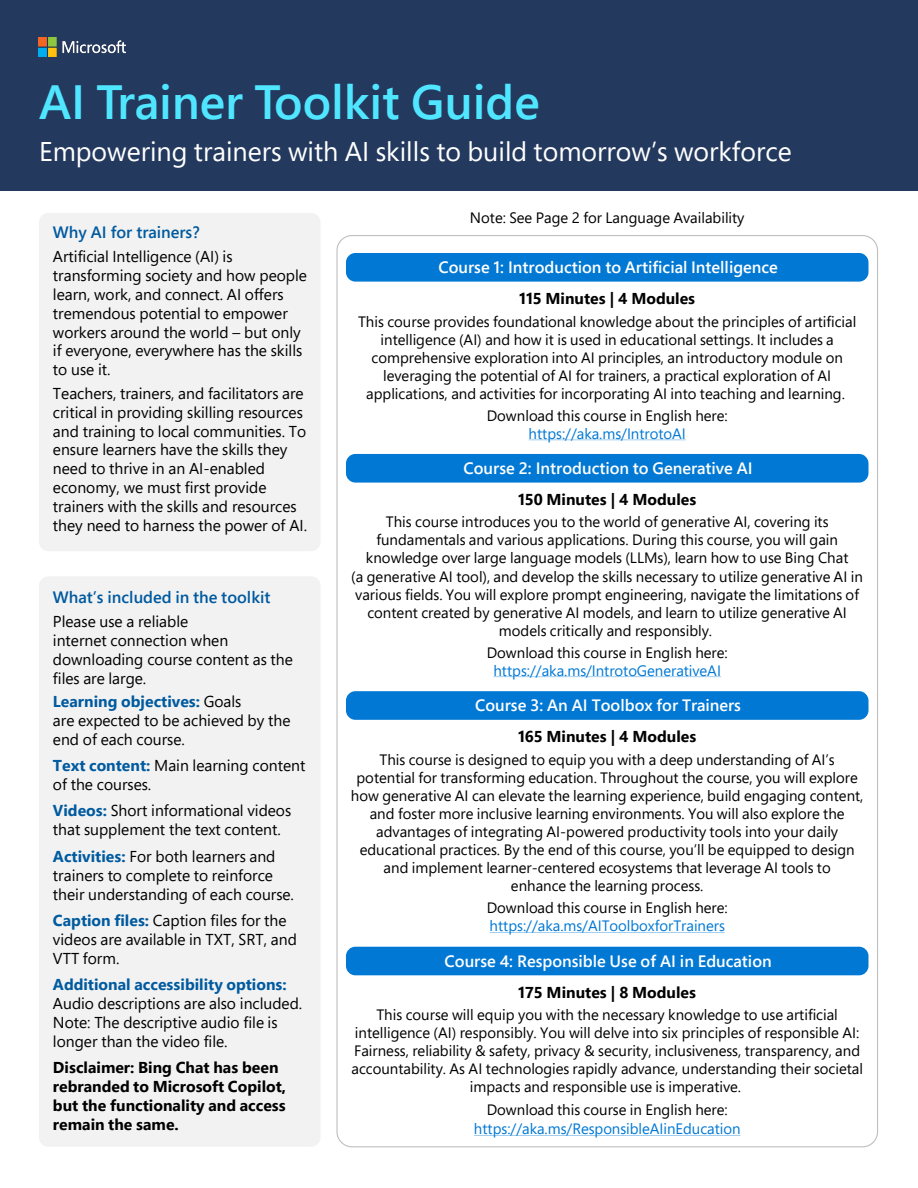
<style>
.page{position:relative;width:918px;height:1188px;background:#fff}
.page>*{position:absolute;margin:0;border:0;box-sizing:border-box;transform-origin:0 0}
.t1{font:600 48px "Segoe Pro";color:#50e6ff}
.t2{font:27px "Segoe Pro";color:#fff}
.t3{font:600 16.5px "Segoe Pro";color:#fff}
.t4{font:600 16.5px "Segoe Pro";color:#005a9f}
.t5{font:15.75px/18.9px "Segoe Pro";color:#000}
.t6{font:700 15.75px/18.9px "Segoe Pro";color:#000}
.t7{font:15px/18px "Segoe Pro";color:#000;text-align:center}
.t8{font:15px/18px "Segoe Pro";color:#0078d4;text-align:center}
.s1{font-weight:700;color:#005a9f}
.s2{color:#0078d4}
.s3{color:#000}
</style>
<div class="page">
<div style="left:0;top:0;width:918px;height:191px;background:#23395e"></div>
<div style="left:39px;top:213px;width:282px;height:338px;background:#f2f2f2;border-radius:9px"></div>
<div style="left:39px;top:576px;width:282px;height:571px;background:#f2f2f2;border-radius:9px"></div>
<div style="left:346px;top:454px;width:522px;height:29px;background:#0078d4;border-radius:9px"></div>
<div style="left:346px;top:691px;width:522px;height:29px;background:#0078d4;border-radius:9px"></div>
<div style="left:346px;top:947px;width:522px;height:28px;background:#0078d4;border-radius:9px"></div>
<div style="left:346px;top:253px;width:522px;height:29px;background:#0078d4;border-radius:9px"></div>
<img style="left:39px;top:38px;width:87px;height:19px">
<svg style="left:529px;top:440px;width:157px;height:1px"></svg>
<svg style="left:494px;top:677px;width:227px;height:1px"></svg>
<svg style="left:490px;top:932px;width:235px;height:1px"></svg>
<svg style="left:474px;top:1135px;width:266px;height:1px"></svg>
<h1 class="t1" style="left:39px;top:69px;width:502px">AI Trainer Toolkit Guide</h1>
<h2 class="t2" style="left:39px;top:133px;width:754px">Empowering trainers with AI skills to build tomorrow’s workforce</h2>
<h3 class="t4" style="left:53px;top:221px;width:148px">Why AI for trainers?</h3>
<p class="t5" style="left:53px;top:247px;width:256px">Artificial Intelligence (AI) is transforming society and how people learn, work, and connect. AI offers tremendous potential to empower workers around the world – but only if everyone, everywhere has the skills to use it.</p>
<p class="t5" style="left:53px;top:383px;width:256px">Teachers, trainers, and facilitators are critical in providing skilling resources and training to local communities. To ensure learners have the skills they need to thrive in an AI-enabled economy, we must first provide trainers with the skills and resources they need to harness the power of AI.</p>
<h3 class="t4" style="left:53px;top:586px;width:219px">What’s included in the toolkit</h3>
<p class="t5" style="left:53px;top:611px;width:242px">Please use a reliable<br>internet connection when downloading course content as the files are large.</p>
<p class="t5" style="left:53px;top:692px;width:239px"><span class="s1">Learning objectives:</span> Goals<br>are expected to be achieved by the end of each course.</p>
<p class="t5" style="left:53px;top:756px;width:254px"><span class="s1">Text content:</span> Main learning content of the courses.</p>
<p class="t5" style="left:53px;top:801px;width:240px"><span class="s1">Videos:</span> Short informational videos that supplement the text content.</p>
<p class="t5" style="left:53px;top:846px;width:243px"><span class="s1">Activities:</span> For both learners and trainers to complete to reinforce their understanding of each course.</p>
<p class="t5" style="left:53px;top:910px;width:245px"><span class="s1">Caption files:</span> Caption files for the videos are available in TXT, SRT, and<br>VTT form.</p>
<p class="t5" style="left:53px;top:975px;width:251px"><span class="s1">Additional accessibility options:<br></span>Audio descriptions are also included.<br>Note: The descriptive audio file is longer than the video file.</p>
<p class="t6" style="left:53px;top:1058px;width:235px">Disclaimer: Bing Chat has been rebranded to Microsoft Copilot, but the functionality and access remain the same.</p>
<p class="t7" style="left:470px;top:208px;width:276px">Note: See Page 2 for Language Availability</p>
<h3 class="t3" style="left:438px;top:256px;width:341px">Course 1: Introduction to Artificial Intelligence</h3>
<p class="t6" style="left:519px;top:288px;width:178px">115 Minutes | 4 Modules</p>
<p class="t7" style="left:358px;top:312px;width:500px">This course provides foundational knowledge about the principles of artificial intelligence (AI) and how it is used in educational settings. It includes a comprehensive exploration into AI principles, an introductory module on leveraging the potential of AI for trainers, a practical exploration of AI applications, and activities for incorporating AI into teaching and learning.</p>
<p class="t7" style="left:487px;top:406px;width:243px">Download this course in English here: <span class="s2">https://aka.ms/IntrotoAI</span></p>
<h3 class="t3" style="left:464px;top:457px;width:290px">Course 2: Introduction to Generative AI</h3>
<p class="t6" style="left:518px;top:489px;width:180px">150 Minutes | 4 Modules</p>
<p class="t7" style="left:351px;top:513px;width:513px">This course introduces you to the world of generative AI, covering its fundamentals and various applications. During this course, you will gain knowledge over large language models (LLMs), learn how to use Bing Chat<br>(a generative AI tool), and develop the skills necessary to utilize generative AI in various fields. You will explore prompt engineering, navigate the limitations of content created by generative AI models, and learn to utilize generative AI models critically and responsibly.</p>
<p class="t8" style="left:487px;top:643px;width:243px"><span class="s3">Download this course in English here: </span>https://aka.ms/IntrotoGenerativeAI</p>
<h3 class="t3" style="left:475px;top:694px;width:267px">Course 3: An AI Toolbox for Trainers</h3>
<p class="t6" style="left:518px;top:727px;width:180px">165 Minutes | 4 Modules</p>
<p class="t7" style="left:351px;top:750px;width:514px">This course is designed to equip you with a deep understanding of AI’s potential for transforming education. Throughout the course, you will explore how generative AI can elevate the learning experience, build engaging content, and foster more inclusive learning environments. You will also explore the advantages of integrating AI-powered productivity tools into your daily educational practices. By the end of this course, you’ll be equipped to design and implement learner-centered ecosystems that leverage AI tools to<br>enhance the learning process.</p>
<p class="t8" style="left:487px;top:899px;width:243px;text-align:left"><span class="s3">Download this course in English here: </span>https://aka.ms/AIToolboxforTrainers</p>
<h3 class="t3" style="left:445px;top:950px;width:329px">Course 4: Responsible Use of AI in Education</h3>
<p class="t6" style="left:518px;top:982px;width:179px">175 Minutes | 8 Modules</p>
<p class="t7" style="left:351px;top:1006px;width:513px">This course will equip you with the necessary knowledge to use artificial intelligence (AI) responsibly. You will delve into six principles of responsible AI:<br>Fairness, reliability &amp; safety, privacy &amp; security, inclusiveness, transparency, and accountability. As AI technologies rapidly advance, understanding their societal impacts and responsible use is imperative.</p>
<p class="t7" style="left:487px;top:1100px;width:243px">Download this course in English here:</p>
<p class="t8" style="left:474px;top:1120px;width:268px">https://aka.ms/ResponsibleAIinEducation</p>
</div>
